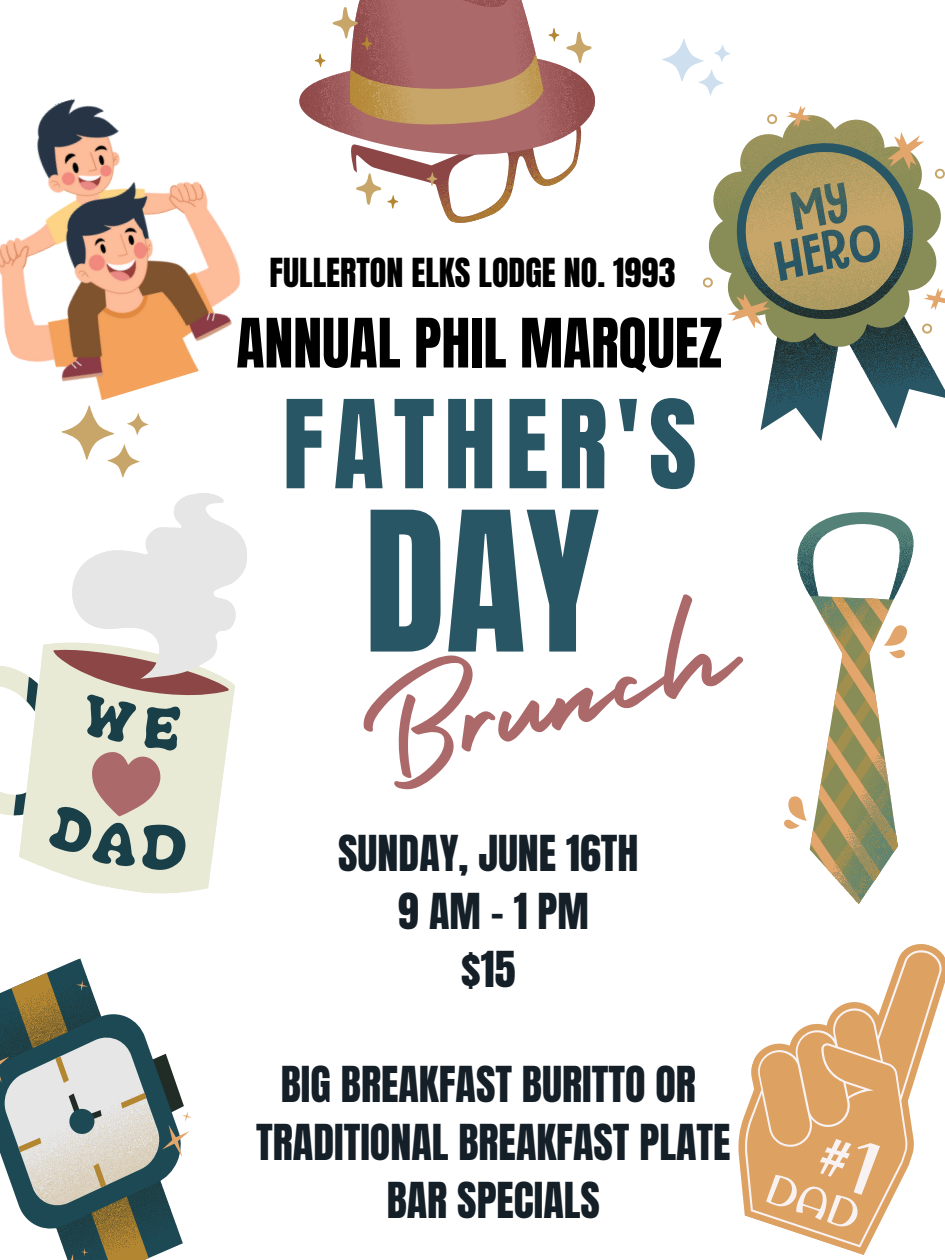
<style>
.page{position:relative;width:945px;height:1260px;background:#fff}
.page>*{position:absolute;margin:0;border:0;box-sizing:border-box;transform-origin:0 0}
.t1{font:165.2px "Anton";color:#295665}
.t2{font:156.8px "Holiday";color:#ac696a}
.t3{font:104.12px "Anton";letter-spacing:.09em;color:#295665}
.t4{font:57.93px "Anton";color:#000}
.t5{font:42.18px/57.8px "Anton";color:#151f28;text-align:center}
.t6{font:33.95px "Anton";color:#000}
</style>
<div class="page">
<svg style="left:784px;top:512px;width:130px;height:392px"></svg>
<svg style="left:0;top:962px;width:191px;height:298px"></svg>
<svg style="left:299px;top:0;width:296px;height:223px"></svg>
<svg style="left:331px;top:7px;width:261px;height:198px"></svg>
<svg style="left:0;top:666px;width:210px;height:228px"></svg>
<svg style="left:662px;top:39px;width:283px;height:402px"></svg>
<svg style="left:1px;top:421px;width:246px;height:455px"></svg>
<svg style="left:738px;top:944px;width:207px;height:308px"></svg>
<svg style="left:766px;top:1136px;width:114px;height:95px"></svg>
<img style="left:0;top:98px;width:241px;height:323px">
<h1 class="t6" style="left:269px;top:248px;width:407px">FULLERTON ELKS LODGE NO. 1993</h1>
<h3 class="t4" style="left:236px;top:302px;width:488px">ANNUAL PHIL MARQUEZ</h3>
<p class="t3" style="left:283px;top:370px;width:416px">FATHER'S</p>
<p class="t1" style="left:364px;top:464px;width:237px">DAY</p>
<h4 class="t2" style="left:333px;top:624px;width:386px;rotate:-14deg">Brunch</h4>
<p class="t5" style="left:338px;top:825px;width:302px">SUNDAY, JUNE 16TH<br>9AM-1PM<br>$15</p>
<p class="t5" style="left:256px;top:1056px;width:476px">BIG BREAKFAST BURITTO OR<br>TRADITIONAL BREAKFAST PLATE<br>BAR SPECIALS</p>
</div>
